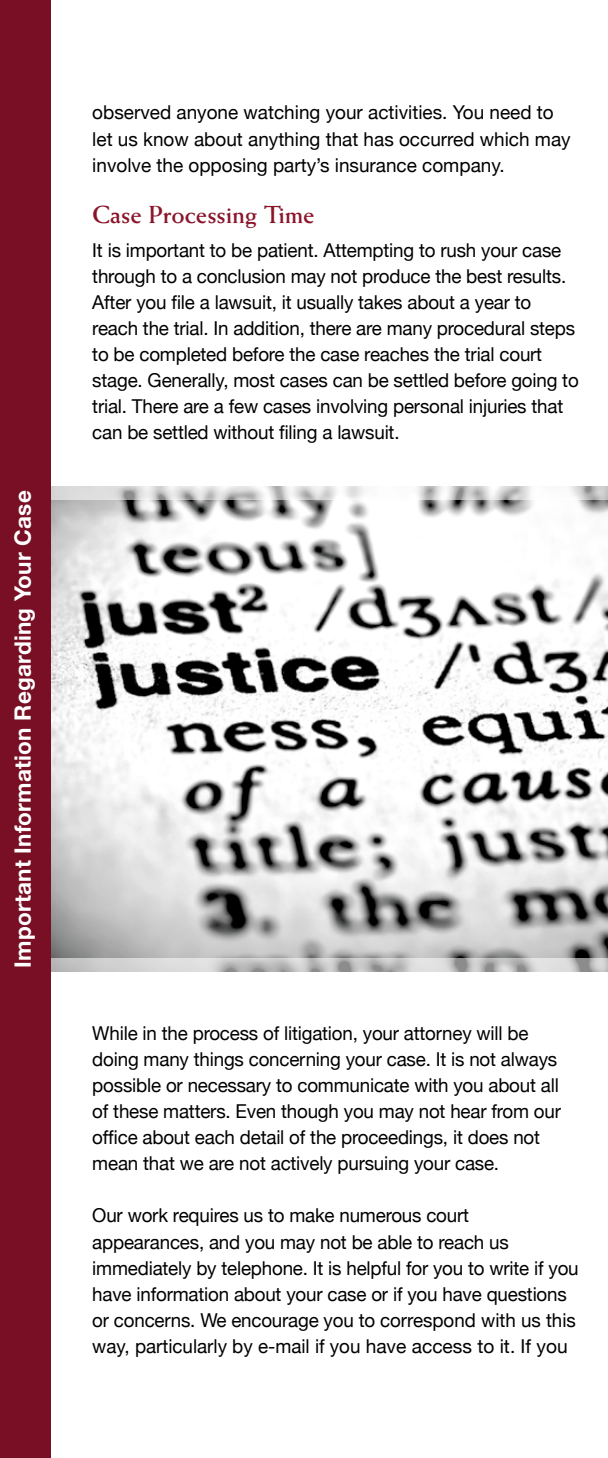
<style>
.page{position:relative;width:608px;height:1458px;background:#fff}
.page>*{position:absolute;margin:0;border:0;box-sizing:border-box;transform-origin:0 0}
.t1{font:700 24.75px "Weiss";color:#8a152b}
.t2{font:700 22.5px "Helvetica Neue";letter-spacing:.01em;color:#fff}
.t3{font:19.12px/26.1px "Helvetica Neue";letter-spacing:-.01em;color:#000}
</style>
<div class="page">
<div style="left:0;top:0;width:51px;height:1458px;background:#780f24"></div>
<img style="left:51px;top:486px;width:557px;height:472px">
<svg style="left:51px;top:958px;width:557px;height:14px;background:#c4c4c5"></svg>
<svg style="left:52px;top:486px;width:556px;height:14px"></svg>
<p class="t2" style="left:9px;top:968px;width:479px;rotate:-90deg">Important Information Regarding Your Case</p>
<p class="t3" style="left:92px;top:99px;width:480px">observed anyone watching your activities. You need to let us know about anything that has occurred which may involve the opposing party’s insurance company.</p>
<p class="t1" style="left:92px;top:199px;width:224px">Case Processing Time</p>
<p class="t3" style="left:92px;top:237px;width:488px">It is important to be patient. Attempting to rush your case through to a conclusion may not produce the best results.<br>After you file a lawsuit, it usually takes about a year to reach the trial. In addition, there are many procedural steps to be completed before the case reaches the trial court stage. Generally, most cases can be settled before going to trial. There are a few cases involving personal injuries that can be settled without filing a lawsuit.</p>
<p class="t3" style="left:92px;top:1020px;width:470px">While in the process of litigation, your attorney will be doing many things concerning your case. It is not always possible or necessary to communicate with you about all of these matters. Even though you may not hear from our office about each detail of the proceedings, it does not mean that we are not actively pursuing your case.</p>
<p class="t3" style="left:92px;top:1202px;width:487px">Our work requires us to make numerous court appearances, and you may not be able to reach us immediately by telephone. It is helpful for you to write if you have information about your case or if you have questions or concerns. We encourage you to correspond with us this way, particularly by e-mail if you have access to it. If you</p>
</div>
